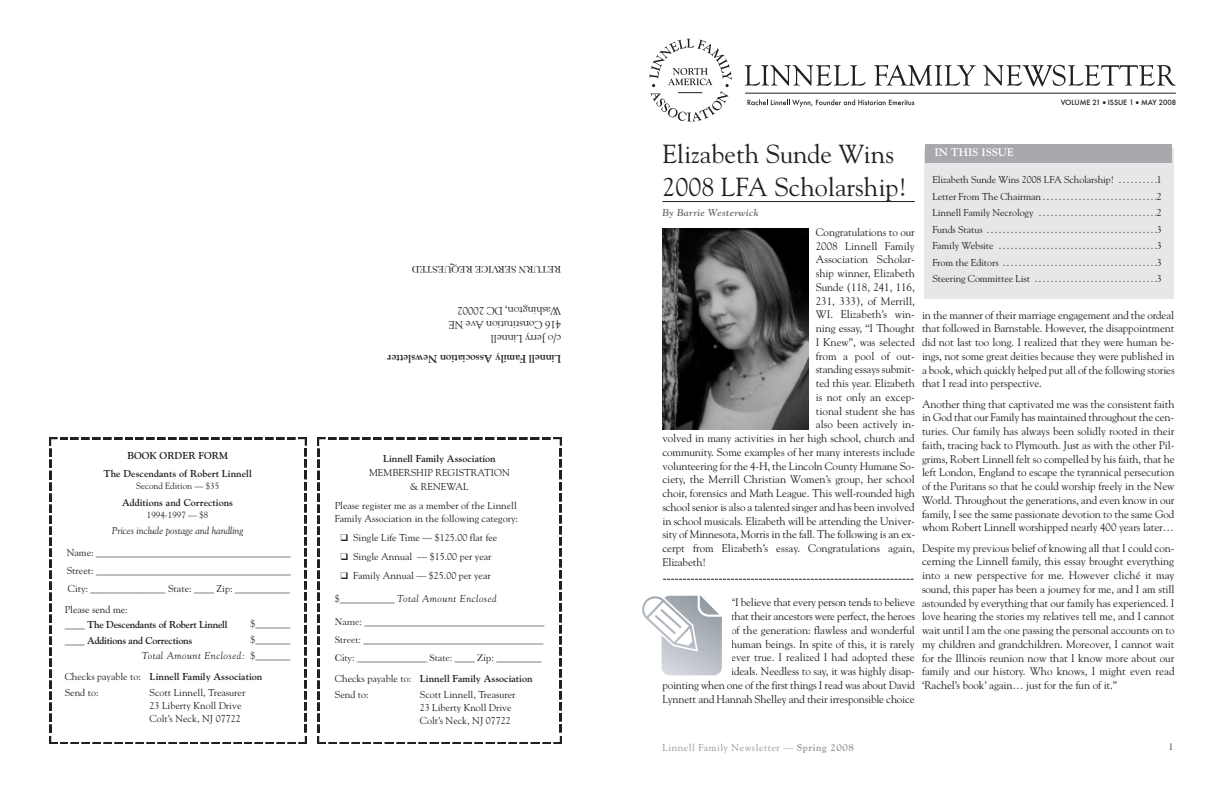
<style>
.page{position:relative;width:1224px;height:792px;background:#fff}
.page>*{position:absolute;margin:0;border:0;box-sizing:border-box;transform-origin:0 0}
.t1{font:26px/32.9px "Goudy";color:#231f20}
.t2{font:11px/13.8px "Goudy";letter-spacing:-.01em;color:#231f20;text-align:justify}
.t3{font:700 11px "Goudy";letter-spacing:-.01em;color:#231f20}
.t4{font:700 11px "Goudy";color:#fff}
.t5{font:10px/16.4px "Goudy";color:#231f20}
.t6{font:700 10px/16px "Goudy";color:#231f20}
.t7{font:10px/18px "Baskerville";letter-spacing:-.01em;color:#231f20;text-align:justify}
.t8{font:700 10px/15px "Goudy";letter-spacing:-.025em;color:#231f20}
.t9{font:10px "Goudy";letter-spacing:.05em;color:#939598}
.t10{font:italic 10px "Goudy";color:#231f20}
.t11{font:italic 10px "Goudy";letter-spacing:.05em;color:#231f20}
.t12{font:italic 700 10px "Goudy";letter-spacing:.025em;color:#6c6d70}
.t13{font:9px "Goudy";color:#231f20}
.t14{font:500 7.1px "Futura";color:#231f20}
.s1{font-weight:400}
.s2{font-style:italic}
.s3{font-style:normal}
.s4{font-weight:700}
</style>
<div class="page">
<hr style="left:662px;top:201px;width:253px;height:1px;background:#231f20">
<hr style="left:745px;top:93px;width:431px;height:1px;background:#231f20">
<svg style="left:745px;top:65px;width:121px;height:21px"></svg>
<svg style="left:874px;top:65px;width:102px;height:21px"></svg>
<svg style="left:983px;top:65px;width:193px;height:22px"></svg>
<svg style="left:649px;top:39px;width:83px;height:83px"></svg>
<svg style="left:747px;top:99px;width:167px;height:8px"></svg>
<div style="left:924px;top:148px;width:249px;height:151px;background:#e6e7e9"></div>
<div style="left:925px;top:144px;width:247px;height:18px;background:#a8a9ad"></div>
<svg style="left:49px;top:438px;width:257px;height:306px"></svg>
<svg style="left:318px;top:438px;width:243px;height:306px"></svg>
<img style="left:662px;top:228px;width:147px;height:201px">
<svg style="left:663px;top:579px;width:251px;height:1px"></svg>
<svg style="left:642px;top:595px;width:80px;height:80px"></svg>
<p class="t6" style="left:103px;top:447px;width:150px;line-height:18px;text-align:center">BOOK ORDER FORM<br>The Descendants of Robert Linnell</p>
<p class="t13" style="left:136px;top:481px;width:85px">Second Edition — $35</p>
<p class="t6" style="left:122px;top:495px;width:113px">Additions and Corrections</p>
<p class="t13" style="left:147px;top:510px;width:63px">1994-1997 — $8</p>
<p class="t10" style="left:112px;top:525px;width:133px">Prices include postage and handling</p>
<p class="t5" style="left:67px;top:543px;width:226px;line-height:18px;text-align:justify">Name: _______________________________________ Street: _______________________________________ City: _______________ State: ____ Zip: ___________</p>
<p class="t8" style="left:65px;top:602px;width:164px"><span class="s1">Please send me:<br>____</span> The Descendants of Robert Linnell</p>
<p class="t8" style="left:65px;top:633px;width:129px"><span class="s1">____</span> Additions and Corrections</p>
<p class="t6" style="left:65px;top:669px;width:199px"><span class="s1">Checks payable to:</span> Linnell Family Association<br><span class="s1">Send to:</span></p>
<p class="t5" style="left:142px;top:616px;width:150px;line-height:16px;text-align:right">$_______<br>$_______<br><span class="s2">Total Amount Enclosed:</span> $_______</p>
<p class="t5" style="left:150px;top:686px;width:97px;line-height:13px">Scott Linnell, Treasurer<br>23 Liberty Knoll Drive<br>Colt’s Neck, NJ 07722</p>
<p class="t7" style="left:561px;top:279px;width:151px;rotate:-180deg">RETURN SERVICE REQUESTED</p>
<p class="t2" style="left:561px;top:345px;width:114px;text-align:left;rotate:-180deg">c/o Jerry Linnell<br>416 Constitution Ave NE<br>Washington, DC 20002</p>
<p class="t3" style="left:561px;top:365px;width:175px;rotate:-180deg">Linnell Family Association Newsletter</p>
<p class="t6" style="left:383px;top:451px;width:114px">Linnell Family Association</p>
<p class="t5" style="left:369px;top:466px;width:142px;line-height:14px;text-align:center">MEMBERSHIP REGISTRATION &amp; RENEWAL</p>
<p class="t5" style="left:335px;top:499px;width:185px;line-height:13px">Please register me as a member of the Linnell<br>Family Association in the following category:</p>
<p class="t5" style="left:340px;top:530px;width:158px">❑ Single Life Time — $125.00 flat fee</p>
<p class="t5" style="left:340px;top:549px;width:153px">❑ Single Annual — $15.00 per year</p>
<p class="t5" style="left:340px;top:568px;width:152px">❑ Family Annual — $25.00 per year</p>
<p class="t11" style="left:335px;top:593px;width:163px"><span class="s3">$___________</span> Total Amount Enclosed</p>
<p class="t7" style="left:335px;top:612px;width:211px">Name: ____________________________________ Street: ____________________________________ City: ______________ State: ____ Zip: _________</p>
<p class="t6" style="left:335px;top:670px;width:199px"><span class="s1">Checks payable to:</span> Linnell Family Association<br><span class="s1">Send to:</span></p>
<p class="t5" style="left:420px;top:688px;width:97px;line-height:13px">Scott Linnell, Treasurer<br>23 Liberty Knoll Drive<br>Colt’s Neck, NJ 07722</p>
<p class="t14" style="left:1061px;top:98px;width:117px">VOLUME 21 ● ISSUE 1 ● MAY 2008</p>
<h1 class="t1" style="left:662px;top:137px;width:246px">Elizabeth Sunde Wins<br>2008 LFA Scholarship!</h1>
<p class="t12" style="left:662px;top:206px;width:98px">By Barrie Westerwick</p>
<p class="t2" style="left:816px;top:225px;width:101px">Congratulations to our</p>
<p class="t2" style="left:816px;top:239px;width:101px">2008 Linnell Family</p>
<p class="t2" style="left:816px;top:253px;width:101px">Association Scholar-</p>
<p class="t2" style="left:816px;top:267px;width:101px">ship winner, Elizabeth</p>
<p class="t2" style="left:816px;top:280px;width:100px">Sunde (118, 241, 116,</p>
<p class="t2" style="left:816px;top:294px;width:101px">231, 333), of Merrill,</p>
<p class="t2" style="left:816px;top:308px;width:101px">WI. Elizabeth’s win-</p>
<p class="t2" style="left:816px;top:322px;width:101px">ning essay, “I Thought</p>
<p class="t2" style="left:816px;top:335px;width:101px">I Knew”, was selected</p>
<p class="t2" style="left:816px;top:349px;width:101px">from a pool of out-</p>
<p class="t2" style="left:816px;top:363px;width:101px">standing essays submit-</p>
<p class="t2" style="left:816px;top:377px;width:101px">ted this year. Elizabeth</p>
<p class="t2" style="left:816px;top:390px;width:101px">is not only an excep-</p>
<p class="t2" style="left:816px;top:404px;width:101px">tional student she has</p>
<p class="t2" style="left:816px;top:418px;width:101px">also been actively in-</p>
<p class="t2" style="left:662px;top:432px;width:254px">volved in many activities in her high school, church and</p>
<p class="t2" style="left:662px;top:445px;width:254px">community. Some examples of her many interests include</p>
<p class="t2" style="left:662px;top:459px;width:254px">volunteering for the 4-H, the Lincoln County Humane So-</p>
<p class="t2" style="left:662px;top:473px;width:254px">ciety, the Merrill Christian Women’s group, her school</p>
<p class="t2" style="left:662px;top:487px;width:254px">choir, forensics and Math League. This well-rounded high</p>
<p class="t2" style="left:662px;top:500px;width:254px">school senior is also a talented singer and has been involved</p>
<p class="t2" style="left:662px;top:514px;width:254px">in school musicals. Elizabeth will be attending the Univer-</p>
<p class="t2" style="left:662px;top:528px;width:254px">sity of Minnesota, Morris in the fall. The following is an ex-</p>
<p class="t2" style="left:662px;top:542px;width:254px">cerpt from Elizabeth’s essay. Congratulations again,</p>
<p class="t2" style="left:662px;top:555px;width:45px">Elizabeth!</p>
<p class="t2" style="left:662px;top:596px;width:254px;text-align:right">“I believe that every person tends to believe<br>that their ancestors were perfect, the heroes<br>of the generation: flawless and wonderful<br>human beings. In spite of this, it is rarely<br>ever true. I realized I had adopted these<br>ideals. Needless to say, it was highly disap-<br>pointing when one of the first things I read was about David Lynnett and Hannah Shelley and their irresponsible choice</p>
<p class="t4" style="left:934px;top:146px;width:81px">IN THIS ISSUE</p>
<p class="t5" style="left:932px;top:172px;width:231px;text-align:justify">Elizabeth Sunde Wins 2008 LFA Scholarship! . . . . . . . . . .1<br>Letter From The Chairman . . . . . . . . . . . . . . . . . . . . . . . . . . . . .2<br>Linnell Family Necrology . . . . . . . . . . . . . . . . . . . . . . . . . . . . . .2<br>Funds Status . . . . . . . . . . . . . . . . . . . . . . . . . . . . . . . . . . . . . . . . . . .3<br>Family Website . . . . . . . . . . . . . . . . . . . . . . . . . . . . . . . . . . . . . . . .3<br>From the Editors . . . . . . . . . . . . . . . . . . . . . . . . . . . . . . . . . . . . . . .3<br>Steering Committee List . . . . . . . . . . . . . . . . . . . . . . . . . . . . . . .3</p>
<p class="t2" style="left:922px;top:308px;width:254px">in the manner of their marriage engagement and the ordeal that followed in Barnstable. However, the disappointment did not last too long. I realized that they were human be&shy;ings, not some great deities because they were published in a book, which quickly helped put all of the following stories that I read into perspective.</p>
<p class="t2" style="left:922px;top:397px;width:254px">Another thing that captivated me was the consistent faith in God that our Family has maintained throughout the cen&shy;turies. Our family has always been solidly rooted in their faith, tracing back to Plymouth. Just as with the other Pil&shy;grims, Robert Linnell felt so compelled by his faith, that he left London, England to escape the tyrannical persecution of the Puritans so that he could worship freely in the New World. Throughout the generations, and even know in our family, I see the same passionate devotion to the same God whom Robert Linnell worshipped nearly 400 years later…</p>
<p class="t2" style="left:922px;top:541px;width:254px">Despite my previous belief of knowing all that I could con&shy;cerning the Linnell family, this essay brought everything into a new perspective for me. However cliché it may sound, this paper has been a journey for me, and I am still astounded by everything that our family has experienced. I love hearing the stories my relatives tell me, and I cannot wait until I am the one passing the personal accounts on to my children and grandchildren. Moreover, I cannot wait for the Illinois reunion now that I know more about our family and our history. Who knows, I might even read ‘Rachel’s book’ again… just for the fun of it.”</p>
<p class="t9" style="left:662px;top:742px;width:193px">Linnell Family Newsletter — <span class="s4">Spring 2008</span></p>
<p class="t7" style="left:1168px;top:737px;width:6px">1</p>
</div>
